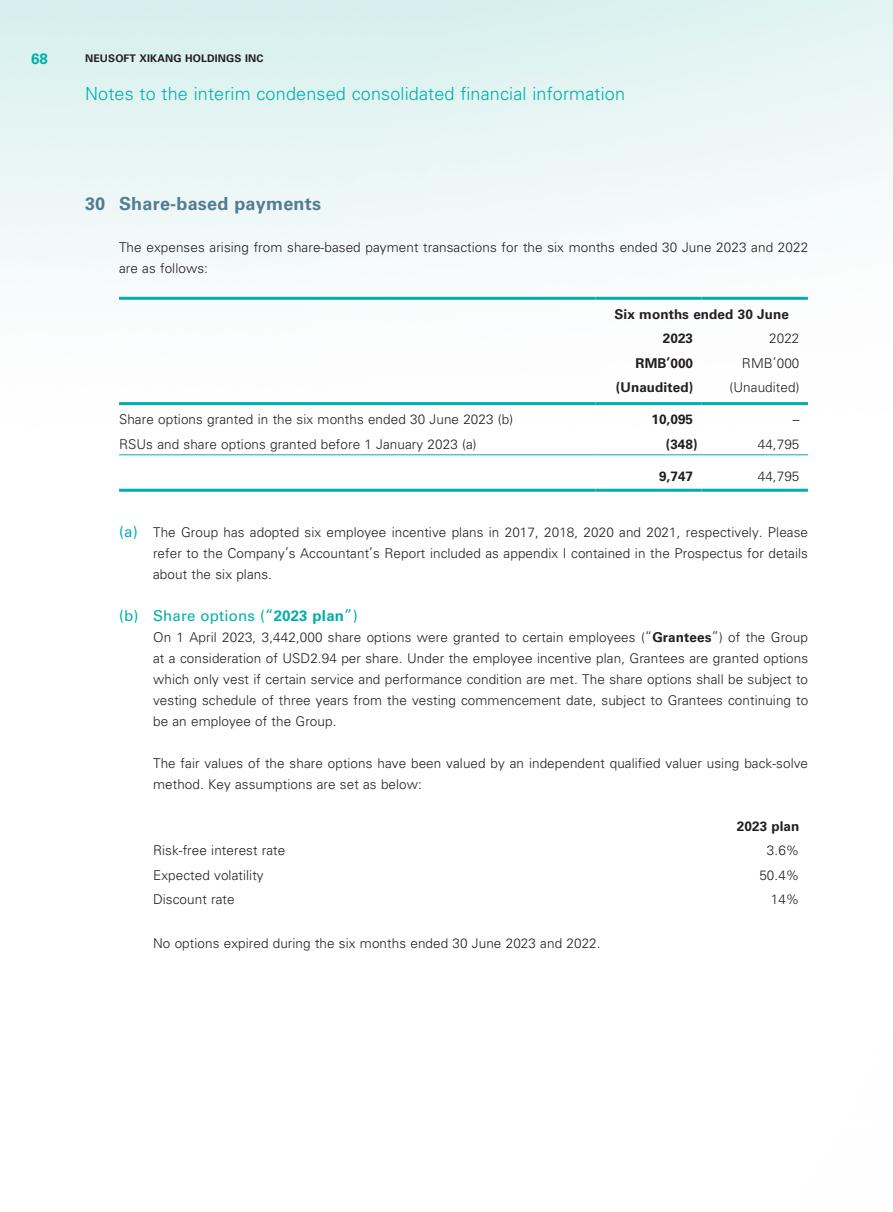
<style>
.page{position:relative;width:893px;height:1212px;background:#fff}
.page>*{position:absolute;margin:0;border:0;box-sizing:border-box;transform-origin:0 0}
.t1{font:300 18px "Univers LT Std";letter-spacing:.01em;color:#00afab}
.t2{font:700 18px "Univers LT Std";letter-spacing:.015em;color:#527d8e}
.t3{font:15px "Univers LT Std";letter-spacing:.015em;color:#00afab}
.t4{font:700 15px "Univers LT Std";color:#00afab}
.t5{font:300 13.5px/21px "Univers LT Std";letter-spacing:.005em;color:#231f20}
.t6{font:700 13.5px/24.5px "Univers LT Std";letter-spacing:.005em;color:#231f20}
.t7{font:700 10.5px "Univers LT Std";letter-spacing:.015em;color:#231f20}
.s1{font-weight:400;font-size:15px;color:#00afab}
.s2{font-weight:700}
</style>
<div class="page">
<hr style="left:119px;top:297px;width:476px;height:3px;background:#00afab">
<hr style="left:595px;top:297px;width:107px;height:3px;background:#00afab">
<hr style="left:702px;top:297px;width:106px;height:3px;background:#00afab">
<hr style="left:119px;top:402px;width:476px;height:3px;background:#00afab">
<hr style="left:595px;top:402px;width:107px;height:3px;background:#00afab">
<hr style="left:702px;top:402px;width:106px;height:3px;background:#00afab">
<hr style="left:119px;top:454px;width:476px;height:1px;background:#00afab">
<hr style="left:595px;top:454px;width:107px;height:1px;background:#00afab">
<hr style="left:702px;top:454px;width:106px;height:1px;background:#00afab">
<hr style="left:119px;top:489px;width:476px;height:3px;background:#00afab">
<hr style="left:595px;top:489px;width:107px;height:3px;background:#00afab">
<hr style="left:702px;top:489px;width:106px;height:3px;background:#00afab">
<p class="t4" style="left:31px;top:50px;width:18px">68</p>
<p class="t7" style="left:85px;top:52px;width:180px">NEUSOFT XIKANG HOLDINGS INC</p>
<h1 class="t1" style="left:85px;top:83px;width:542px">Notes to the interim condensed consolidated financial information</h1>
<h1 class="t2" style="left:85px;top:193px;width:238px">30 Share-based payments</h1>
<p class="t5" style="left:119px;top:236px;width:691px">The expenses arising from share-based payment transactions for the six months ended 30 June 2023 and 2022 are as follows:</p>
<p class="t6" style="left:663px;top:302px;width:128px;text-indent:-48px">Six months ended 30 June<br>2023</p>
<p class="t5" style="left:769px;top:328px;width:32px">2022</p>
<p class="t6" style="left:636px;top:351px;width:59px">RMB’000</p>
<p class="t5" style="left:742px;top:353px;width:59px">RMB’000</p>
<p class="t6" style="left:616px;top:375px;width:79px">(Unaudited)</p>
<p class="t5" style="left:730px;top:377px;width:71px">(Unaudited)</p>
<p class="t5" style="left:119px;top:409px;width:396px">Share options granted in the six months ended 30 June 2023 (b)</p>
<p class="t6" style="left:651px;top:407px;width:43px">10,095</p>
<p class="t5" style="left:793px;top:409px;width:8px">–</p>
<p class="t5" style="left:119px;top:433px;width:359px">RSUs and share options granted before 1 January 2023 (a)</p>
<p class="t6" style="left:666px;top:432px;width:33px">(348)</p>
<p class="t5" style="left:758px;top:433px;width:43px">44,795</p>
<p class="t6" style="left:659px;top:464px;width:36px">9,747</p>
<p class="t5" style="left:758px;top:466px;width:43px">44,795</p>
<p class="t5" style="left:153px;top:521px;width:656px;text-align:justify;text-indent:-34px"><span class="s1">(a)</span> The Group has adopted six employee incentive plans in 2017, 2018, 2020 and 2021, respectively. Please refer to the Company’s Accountant’s Report included as appendix I contained in the Prospectus for details about the six plans.</p>
<p class="t3" style="left:119px;top:606px;width:240px">(b) Share options (“<span class="s2">2023 plan</span>”)</p>
<p class="t5" style="left:153px;top:626px;width:657px;text-align:justify">On 1 April 2023, 3,442,000 share options were granted to certain employees (“<span class="s2">Grantees</span>”) of the Group at a consideration of USD2.94 per share. Under the employee incentive plan, Grantees are granted options which only vest if certain service and performance condition are met. The share options shall be subject to vesting schedule of three years from the vesting commencement date, subject to Grantees continuing to be an employee of the Group.</p>
<p class="t5" style="left:153px;top:752px;width:656px">The fair values of the share options have been valued by an independent qualified valuer using back-solve method. Key assumptions are set as below:</p>
<p class="t6" style="left:737px;top:814px;width:64px">2023 plan</p>
<p class="t5" style="left:153px;top:840px;width:134px">Risk-free interest rate</p>
<p class="t5" style="left:767px;top:840px;width:34px">3.6%</p>
<p class="t5" style="left:153px;top:864px;width:112px">Expected volatility</p>
<p class="t5" style="left:759px;top:864px;width:42px">50.4%</p>
<p class="t5" style="left:153px;top:889px;width:83px">Discount rate</p>
<p class="t5" style="left:771px;top:889px;width:30px">14%</p>
<p class="t5" style="left:153px;top:932px;width:449px">No options expired during the six months ended 30 June 2023 and 2022.</p>
</div>
